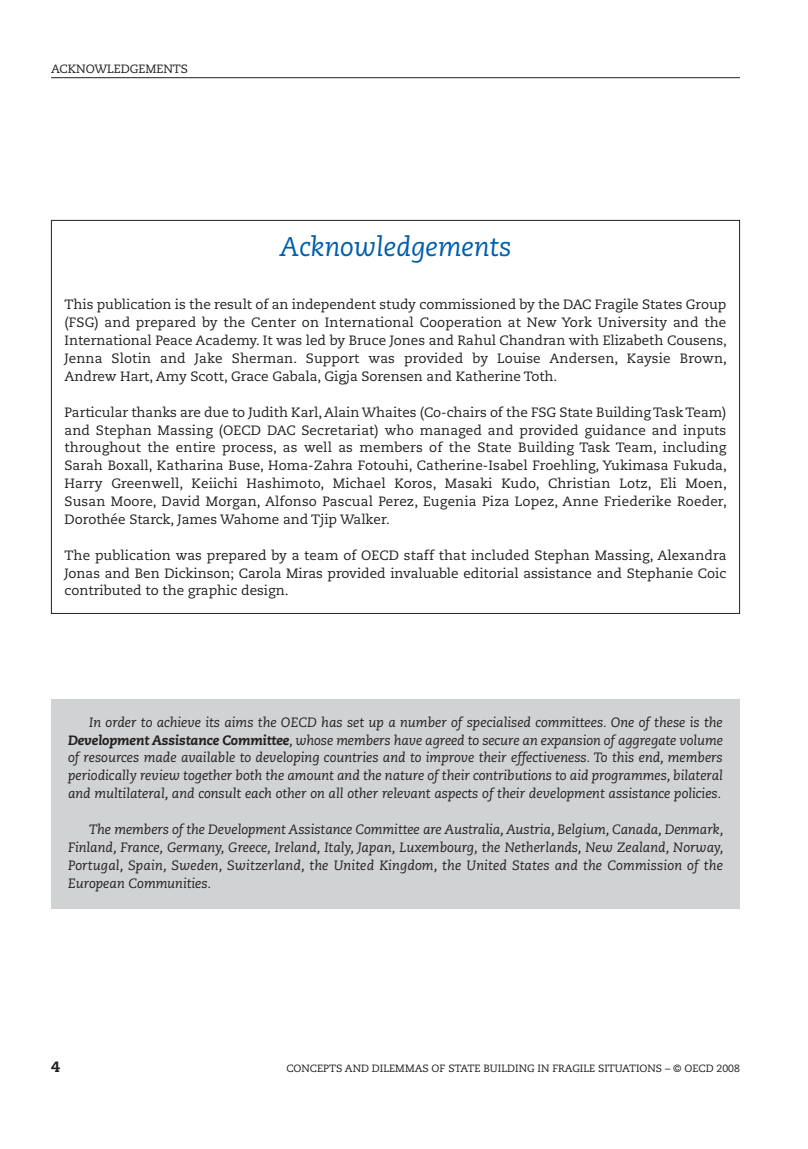
<style>
.page{position:relative;width:808px;height:1149px;background:#fff}
.page>*{position:absolute;margin:0;border:0;box-sizing:border-box;transform-origin:0 0}
.t1{font:italic 27px "Caecilia";color:#005eab}
.t2{font:800 15px "Caecilia";color:#231f20}
.t3{font:13.5px/17.9px "Caecilia";color:#231f20;text-align:justify}
.t4{font:italic 13.5px/17.9px "Caecilia";color:#231f20;text-align:justify}
.t5{font:12px "Caecilia";color:#231f20}
.t6{font:10.5px "Caecilia";color:#231f20}
.s1{font-weight:800}
</style>
<div class="page">
<hr style="left:51px;top:77px;width:689px;height:1px;background:#231f20">
<div style="left:51px;top:698px;width:689px;height:210px;background:#d1d2d4"></div>
<p class="t5" style="left:51px;top:64px;width:139px">ACKNOWLEDGEMENTS</p>
<h1 class="t1" style="left:279px;top:235px;width:234px">Acknowledgements</h1>
<p class="t3" style="left:65px;top:297px;width:664px">This publication is the result of an independent study commissioned by the DAC Fragile States Group (FSG) and prepared by the Center on International Cooperation at New York University and the International Peace Academy. It was led by Bruce Jones and Rahul Chandran with Elizabeth Cousens, Jenna Slotin and Jake Sherman. Support was provided by Louise Andersen, Kaysie Brown, Andrew Hart, Amy Scott, Grace Gabala, Gigja Sorensen and Katherine Toth.</p>
<p class="t3" style="left:65px;top:404px;width:664px">Particular thanks are due to Judith Karl, Alain Whaites (Co-chairs of the FSG State Building Task Team) and Stephan Massing (OECD DAC Secretariat) who managed and provided guidance and inputs throughout the entire process, as well as members of the State Building Task Team, including Sarah Boxall, Katharina Buse, Homa-Zahra Fotouhi, Catherine-Isabel Froehling, Yukimasa Fukuda, Harry Greenwell, Keiichi Hashimoto, Michael Koros, Masaki Kudo, Christian Lotz, Eli Moen, Susan Moore, David Morgan, Alfonso Pascual Perez, Eugenia Piza Lopez, Anne Friederike Roeder, Dorothée Starck, James Wahome and Tjip Walker.</p>
<p class="t3" style="left:65px;top:547px;width:663px">The publication was prepared by a team of OECD staff that included Stephan Massing, Alexandra Jonas and Ben Dickinson; Carola Miras provided invaluable editorial assistance and Stephanie Coic contributed to the graphic design.</p>
<p class="t4" style="left:68px;top:714px;width:656px;text-indent:21px">In order to achieve its aims the OECD has set up a number of specialised committees. One of these is the <span class="s1">Development Assistance Committee</span>, whose members have agreed to secure an expansion of aggregate volume of resources made available to developing countries and to improve their effectiveness. To this end, members periodically review together both the amount and the nature of their contributions to aid programmes, bilateral and multilateral, and consult each other on all other relevant aspects of their development assistance policies.</p>
<p class="t4" style="left:68px;top:821px;width:657px;text-indent:21px">The members of the Development Assistance Committee are Australia, Austria, Belgium, Canada, Denmark, Finland, France, Germany, Greece, Ireland, Italy, Japan, Luxembourg, the Netherlands, New Zealand, Norway, Portugal, Spain, Sweden, Switzerland, the United Kingdom, the United States and the Commission of the European Communities.</p>
<p class="t2" style="left:51px;top:1059px;width:10px">4</p>
<p class="t6" style="left:286px;top:1063px;width:455px">CONCEPTS AND DILEMMAS OF STATE BUILDING IN FRAGILE SITUATIONS – © OECD 2008</p>
</div>
